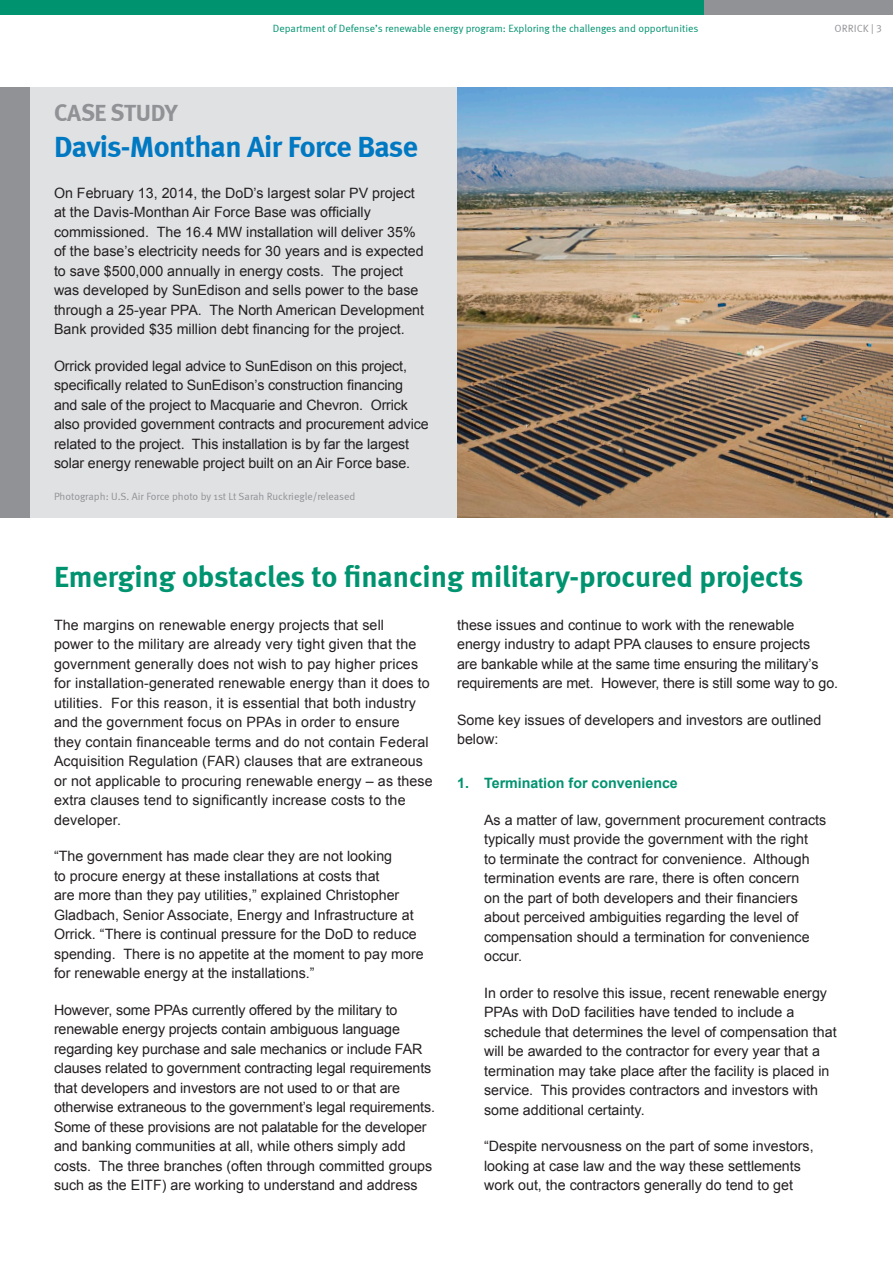
<style>
.page{position:relative;width:893px;height:1263px;background:#fff}
.page>*{position:absolute;margin:0;border:0;box-sizing:border-box;transform-origin:0 0}
.t1{font:700 30px "Meta";color:#009370}
.t2{font:700 30px "Meta";letter-spacing:-.02em;color:#0079c2}
.t3{font:700 24px "Meta";letter-spacing:-.01em;color:#919295}
.Body{font:14.25px/19.5px "Arial";color:#231f20}
.t4{font:700 14.25px "Arial";color:#009370}
.t5{font:10.5px "Meta Normal";color:#009370}
.Body-2{font:10.5px "Meta Normal";color:#919295}
.t6{font:10.5px "Meta Normal LF Caps";color:#919295}
</style>
<div class="page">
<div style="left:0;top:0;width:705px;height:14px;background:#009370"></div>
<div style="left:705px;top:0;width:188px;height:14px;background:#919295"></div>
<div style="left:30px;top:87px;width:863px;height:430px;background:#e0e1e3"></div>
<img style="left:457px;top:87px;width:436px;height:430px">
<div style="left:0;top:87px;width:30px;height:430px;background:#919295"></div>
<p class="t5" style="left:273px;top:22px;width:427px">Department of Defense’s renewable energy program: Exploring the challenges and opportunities</p>
<p class="t6" style="left:835px;top:23px;width:49px">ORRICK | 3</p>
<p class="t3" style="left:54px;top:99px;width:125px">CASE STUDY</p>
<p class="t2" style="left:54px;top:129px;width:365px">Davis-Monthan Air Force Base</p>
<p class="Body" style="left:54px;top:183px;width:372px">On February 13, 2014, the DoD’s largest solar PV project at the Davis-Monthan Air Force Base was officially commissioned. The 16.4 MW installation will deliver 35% of the base’s electricity needs for 30 years and is expected to save $500,000 annually in energy costs. The project was developed by SunEdison and sells power to the base through a 25-year PPA. The North American Development Bank provided $35 million debt financing for the project.</p>
<p class="Body" style="left:54px;top:356px;width:376px">Orrick provided legal advice to SunEdison on this project, specifically related to SunEdison’s construction financing and sale of the project to Macquarie and Chevron. Orrick also provided government contracts and procurement advice related to the project. This installation is by far the largest solar energy renewable project built on an Air Force base.</p>
<p class="Body-2" style="left:54px;top:490px;width:303px">Photograph: U.S. Air Force photo by 1st Lt Sarah Ruckriegle/released</p>
<p class="t1" style="left:54px;top:559px;width:751px">Emerging obstacles to financing military-procured projects</p>
<p class="Body" style="left:54px;top:615px;width:380px">The margins on renewable energy projects that sell<br>power to the military are already very tight given that the government generally does not wish to pay higher prices for installation-generated renewable energy than it does to utilities. For this reason, it is essential that both industry and the government focus on PPAs in order to ensure<br>they contain financeable terms and do not contain Federal Acquisition Regulation (FAR) clauses that are extraneous or not applicable to procuring renewable energy – as these extra clauses tend to significantly increase costs to the developer.</p>
<p class="Body" style="left:54px;top:847px;width:371px">“The government has made clear they are not looking<br>to procure energy at these installations at costs that<br>are more than they pay utilities,” explained Christopher Gladbach, Senior Associate, Energy and Infrastructure at Orrick. “There is continual pressure for the DoD to reduce spending. There is no appetite at the moment to pay more for renewable energy at the installations.”</p>
<p class="Body" style="left:54px;top:1000px;width:383px">However, some PPAs currently offered by the military to renewable energy projects contain ambiguous language regarding key purchase and sale mechanics or include FAR clauses related to government contracting legal requirements that developers and investors are not used to or that are otherwise extraneous to the government’s legal requirements.<br>Some of these provisions are not palatable for the developer and banking communities at all, while others simply add costs. The three branches (often through committed groups such as the EITF) are working to understand and address</p>
<p class="Body" style="left:457px;top:615px;width:382px">these issues and continue to work with the renewable energy industry to adapt PPA clauses to ensure projects<br>are bankable while at the same time ensuring the military’s requirements are met. However, there is still some way to go.</p>
<p class="Body" style="left:457px;top:710px;width:366px">Some key issues of developers and investors are outlined below:</p>
<p class="t4" style="left:457px;top:774px;width:222px">1. Termination for convenience</p>
<p class="Body" style="left:484px;top:810px;width:344px">As a matter of law, government procurement contracts typically must provide the government with the right<br>to terminate the contract for convenience. Although termination events are rare, there is often concern<br>on the part of both developers and their financiers about perceived ambiguities regarding the level of compensation should a termination for convenience occur.</p>
<p class="Body" style="left:484px;top:983px;width:354px">In order to resolve this issue, recent renewable energy PPAs with DoD facilities have tended to include a schedule that determines the level of compensation that will be awarded to the contractor for every year that a termination may take place after the facility is placed in service. This provides contractors and investors with some additional certainty.</p>
<p class="Body" style="left:484px;top:1137px;width:331px">“Despite nervousness on the part of some investors, looking at case law and the way these settlements work out, the contractors generally do tend to get</p>
</div>
